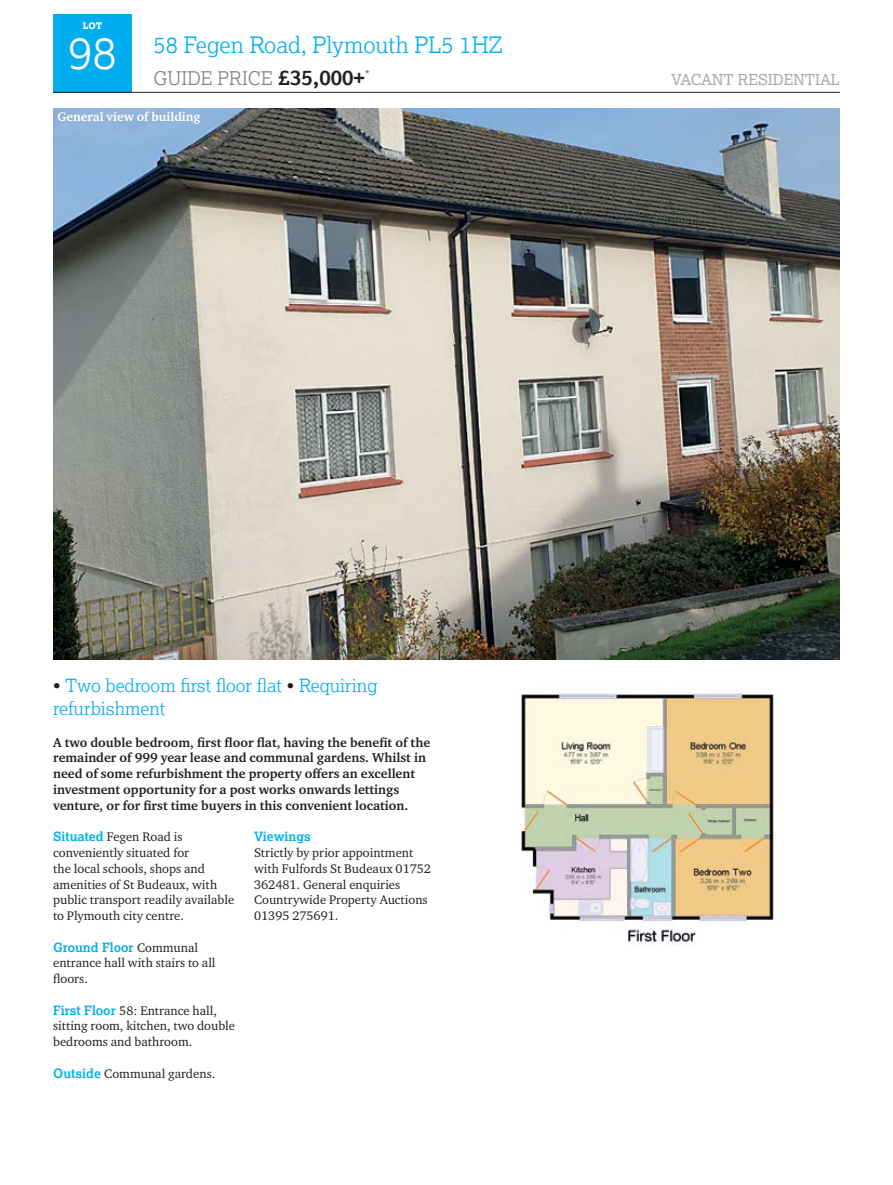
<style>
.page{position:relative;width:893px;height:1185px;background:#fff}
.page>*{position:absolute;margin:0;border:0;box-sizing:border-box;transform-origin:0 0}
.t1{font:300 45px "Lexia";color:#fff}
.t2{font:300 22.5px "Lexia";color:#00aeef}
.t3{font:300 18.75px "Lexia";color:#808285}
.t4{font:300 18px/23.5px "Lexia";color:#00aeef}
.t5{font:15px "Lexia";color:#a7a9ac}
.t6{font:13.5px "Lexia";color:#808285}
.t7{font:700 13.2px/15.8px "Charter ITC Pro";color:#231f20}
.t8{font:12.75px/15.8px "Charter ITC Pro";color:#231f20}
.t9{font:700 12.75px "Lexia";color:#00aeef}
.t10{font:700 12.75px "Charter ITC Pro";color:#fff}
.t11{font:800 9px "Lexia";color:#fff}
.s1{font-weight:700;font-size:21px;color:#231f20}
.s2{color:#231f20}
.s3{font-family:"Lexia";font-weight:700;color:#00aeef}
.s4{font-family:"Charter ITC Pro";font-weight:400;color:#231f20}
</style>
<div class="page">
<div style="left:53px;top:14px;width:79px;height:78px;background:#00aeef"></div>
<hr style="left:53px;top:92px;width:787px;height:1px;background:#231f20">
<img style="left:53px;top:108px;width:787px;height:551px">
<img style="left:521px;top:693px;width:253px;height:252px">
<p class="t11" style="left:83px;top:20px;width:21px">LOT</p>
<h1 class="t1" style="left:68px;top:24px;width:50px">98</h1>
<h2 class="t2" style="left:154px;top:31px;width:350px">58 Fegen Road, Plymouth PL5 1HZ</h2>
<h3 class="t3" style="left:154px;top:66px;width:213px">GUIDE PRICE <span class="s1">£35,000+</span></h3>
<p class="t5" style="left:671px;top:70px;width:170px">VACANT RESIDENTIAL</p>
<p class="t6" style="left:365px;top:67px;width:7px">*</p>
<p class="t10" style="left:57px;top:109px;width:145px">General view of building</p>
<h3 class="t4" style="left:53px;top:672px;width:326px"><span class="s2">•</span> Two bedroom first floor flat <span class="s2">•</span> Requiring refurbishment</h3>
<p class="t7" style="left:53px;top:734px;width:379px">A two double bedroom, first floor flat, having the benefit of the remainder of 999 year lease and communal gardens. Whilst in need of some refurbishment the property offers an excellent investment opportunity for a post works onwards lettings venture, or for first time buyers in this convenient location.</p>
<p class="t8" style="left:53px;top:828px;width:183px"><span class="s3">Situated</span> Fegen Road is conveniently situated for<br>the local schools, shops and amenities of St Budeaux, with public transport readily available to Plymouth city centre.</p>
<p class="t9" style="left:53px;top:938px;width:146px">Ground Floor <span class="s4">Communal</span></p>
<p class="t8" style="left:53px;top:954px;width:164px">entrance hall with stairs to all floors.</p>
<p class="t8" style="left:53px;top:1001px;width:183px"><span class="s3">First Floor</span> 58: Entrance hall, sitting room, kitchen, two double bedrooms and bathroom.</p>
<p class="t8" style="left:53px;top:1064px;width:164px"><span class="s3">Outside</span> Communal gardens.</p>
<p class="t9" style="left:254px;top:828px;width:58px">Viewings</p>
<p class="t8" style="left:254px;top:844px;width:178px">Strictly by prior appointment with Fulfords St Budeaux 01752<br>362481. General enquiries<br>Countrywide Property Auctions<br>01395 275691.</p>
</div>
